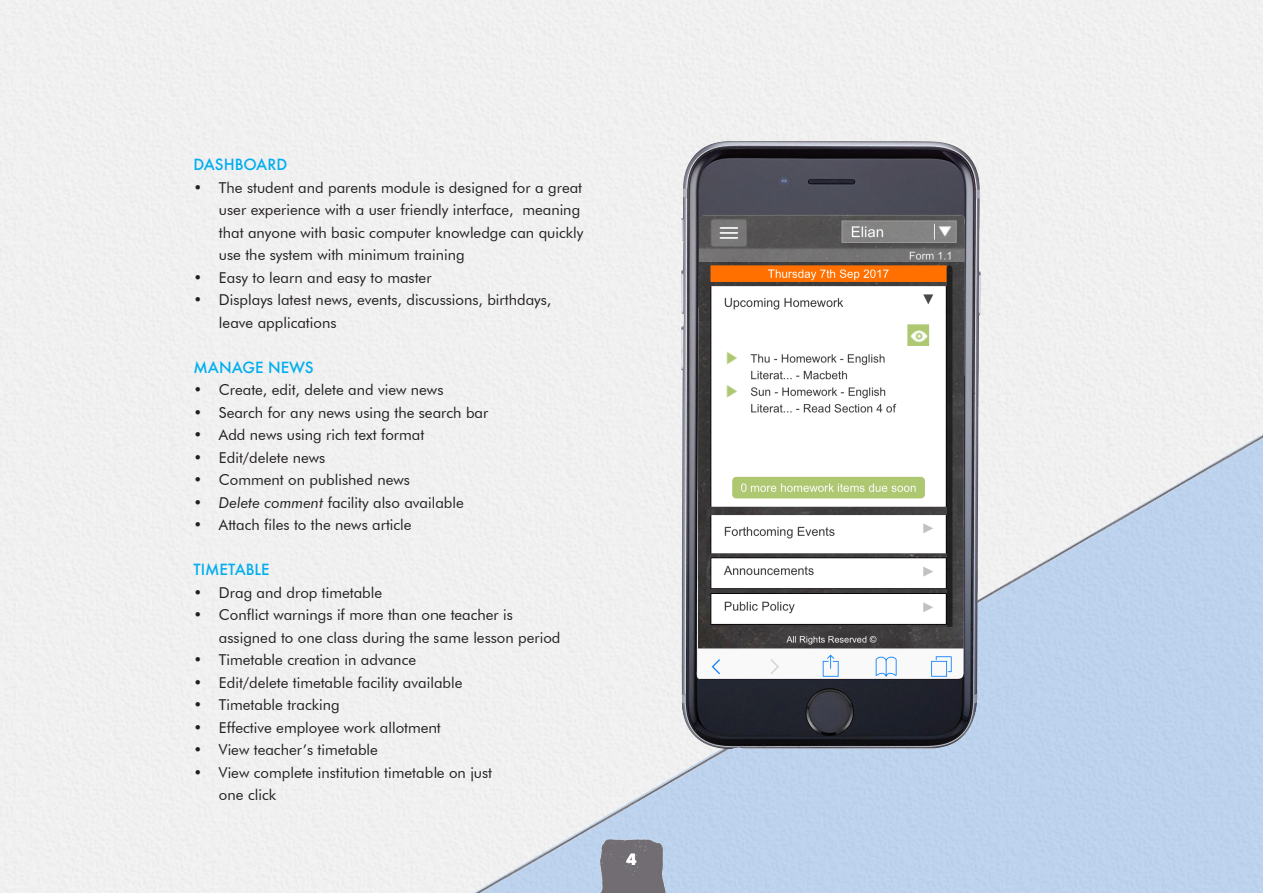
<style>
.page{position:relative;width:1263px;height:893px;background:#fff}
.page>*{position:absolute;margin:0;border:0;box-sizing:border-box;transform-origin:0 0}
.t1{font:15px "Futura BT";color:#231f20}
.t2{font:500 15px "Futura";color:#00aeef}
.t3{font:700 15px "Futura";color:#fff}
.s1{font-style:italic}
</style>
<div class="page">
<svg style="left:435px;top:422px;width:828px;height:471px;fill:#bed4ee"></svg>
<img style="left:447px;top:671px;width:393px;height:222px">
<img style="left:996px;top:415px;width:267px;height:225px">
<img style="left:670px;top:121px;width:326px;height:651px">
<p class="t2" style="left:193px;top:154px;width:95px">DASHBOARD</p>
<p class="t1" style="left:193px;top:178px;width:390px">• The student and parents module is designed for a great</p>
<p class="t1" style="left:219px;top:201px;width:363px">user experience with a user friendly interface, meaning</p>
<p class="t1" style="left:219px;top:223px;width:366px">that anyone with basic computer knowledge can quickly</p>
<p class="t1" style="left:219px;top:246px;width:247px">use the system with minimum training</p>
<p class="t1" style="left:193px;top:268px;width:240px">• Easy to learn and easy to master</p>
<p class="t1" style="left:193px;top:291px;width:359px">• Displays latest news, events, discussions, birthdays,</p>
<p class="t1" style="left:219px;top:313px;width:119px">leave applications</p>
<p class="t2" style="left:193px;top:357px;width:122px">MANAGE NEWS</p>
<p class="t1" style="left:193px;top:381px;width:251px">• Create, edit, delete and view news</p>
<p class="t1" style="left:193px;top:403px;width:296px">• Search for any news using the search bar</p>
<p class="t1" style="left:193px;top:426px;width:232px">• Add news using rich text format</p>
<p class="t1" style="left:193px;top:448px;width:133px">• Edit/delete news</p>
<p class="t1" style="left:193px;top:471px;width:218px">• Comment on published news</p>
<p class="t1" style="left:193px;top:493px;width:272px">• <span class="s1">Delete comment</span> facility also available</p>
<p class="t1" style="left:193px;top:516px;width:220px">• Attach files to the news article</p>
<p class="t2" style="left:193px;top:559px;width:78px">TIMETABLE</p>
<p class="t1" style="left:193px;top:583px;width:190px">• Drag and drop timetable</p>
<p class="t1" style="left:193px;top:606px;width:321px">• Conflict warnings if more than one teacher is</p>
<p class="t1" style="left:219px;top:628px;width:343px">assigned to one class during the same lesson period</p>
<p class="t1" style="left:193px;top:651px;width:224px">• Timetable creation in advance</p>
<p class="t1" style="left:193px;top:673px;width:270px">• Edit/delete timetable facility available</p>
<p class="t1" style="left:193px;top:696px;width:148px">• Timetable tracking</p>
<p class="t1" style="left:193px;top:718px;width:249px">• Effective employee work allotment</p>
<p class="t1" style="left:193px;top:741px;width:186px">• View teacher’s timetable</p>
<p class="t1" style="left:193px;top:763px;width:300px">• View complete institution timetable on just</p>
<p class="t1" style="left:219px;top:786px;width:59px">one click</p>
<p class="t3" style="left:626px;top:848px;width:12px">4</p>
</div>
